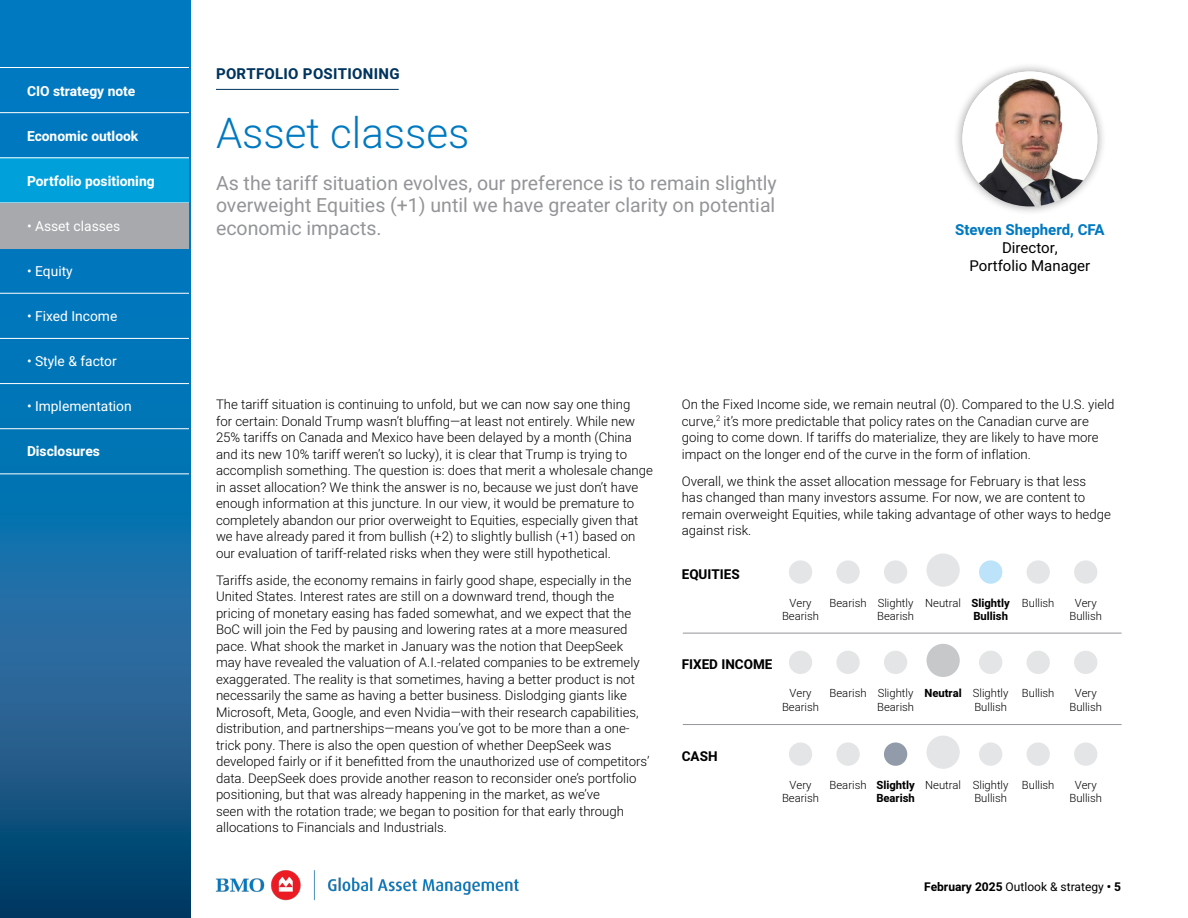
<style>
.page{position:relative;width:1188px;height:918px;background:#fff}
.page>*{position:absolute;margin:0;border:0;box-sizing:border-box;transform-origin:0 0}
.Heading_1{font:300 42px "Heebo";color:#0079c1}
.Paragraph_1{font:19.5px/22.5px "Heebo";color:#939598;text-align:justify}
.Heading_5{font:15px/18px "Heebo";color:#000;text-align:center}
.Heading_2{font:700 15px "Heebo";letter-spacing:.02em;color:#00345d}
.Heading_4{font:700 15px "Heebo";color:#0079c1}
.t1{font:700 13.8px "Heebo";color:#fff}
.t2{font:13.8px "Heebo";color:#fff}
.t3{font:700 13.5px "Heebo";color:#000}
.t4{font:300 13.2px/16.5px "Heebo";color:#000}
.t5{font:12px "Heebo";color:#000}
.t6{font:300 11.25px/13.5px "Heebo";color:#000;text-align:center}
.t7{font:700 11.25px/13.5px "Heebo";color:#000;text-align:right}
.s1{font-weight:300}
.s2{font-weight:700}
</style>
<div class="page">
<img style="left:215px;top:870px;width:304px;height:31px">
<svg style="left:0;top:0;width:190px;height:918px;background:#0c6aa5"></svg>
<div style="left:0;top:157px;width:189px;height:46px;background:#00a0db"></div>
<hr style="left:0;top:67px;width:189px;height:1px;background:#fff">
<hr style="left:0;top:112px;width:189px;height:1px;background:#fff">
<hr style="left:0;top:158px;width:189px;height:1px;background:#fff">
<hr style="left:0;top:248px;width:189px;height:1px;background:#fff">
<hr style="left:0;top:293px;width:189px;height:1px;background:#fff">
<hr style="left:0;top:338px;width:189px;height:1px;background:#fff">
<hr style="left:0;top:383px;width:189px;height:1px;background:#fff">
<hr style="left:0;top:428px;width:189px;height:1px;background:#fff">
<hr style="left:0;top:474px;width:189px;height:1px;background:#fff">
<div style="left:0;top:203px;width:189px;height:45px;background:#a7a9ac"></div>
<div style="left:953px;top:62px;width:154px;height:154px;background:#000;opacity:.4"></div>
<img style="left:962px;top:72px;width:135px;height:135px;border-radius:68px">
<hr style="left:216px;top:89px;width:183px;height:1px;background:#00345d">
<div style="left:789px;top:560px;width:23px;height:24px;background:#e4e5e6;border-radius:50%"></div>
<div style="left:789px;top:651px;width:23px;height:23px;background:#e4e5e6;border-radius:50%"></div>
<div style="left:789px;top:742px;width:23px;height:24px;background:#e4e5e6;border-radius:50%"></div>
<div style="left:979px;top:560px;width:23px;height:24px;background:#bce3f9;border-radius:50%"></div>
<div style="left:979px;top:651px;width:23px;height:23px;background:#e4e5e6;border-radius:50%"></div>
<div style="left:979px;top:742px;width:23px;height:24px;background:#e4e5e6;border-radius:50%"></div>
<div style="left:927px;top:554px;width:33px;height:33px;background:#e4e5e6;border-radius:50%"></div>
<div style="left:927px;top:644px;width:33px;height:33px;background:#c7c8ca;border-radius:50%"></div>
<div style="left:927px;top:736px;width:33px;height:33px;background:#e4e5e6;border-radius:50%"></div>
<div style="left:836px;top:560px;width:24px;height:24px;background:#e4e5e6;border-radius:50%"></div>
<div style="left:836px;top:651px;width:24px;height:23px;background:#e4e5e6;border-radius:50%"></div>
<div style="left:836px;top:742px;width:24px;height:24px;background:#e4e5e6;border-radius:50%"></div>
<div style="left:1027px;top:560px;width:23px;height:24px;background:#e4e5e6;border-radius:50%"></div>
<div style="left:1027px;top:651px;width:23px;height:23px;background:#e4e5e6;border-radius:50%"></div>
<div style="left:1027px;top:742px;width:23px;height:24px;background:#e4e5e6;border-radius:50%"></div>
<div style="left:884px;top:560px;width:23px;height:24px;background:#e4e5e6;border-radius:50%"></div>
<div style="left:884px;top:651px;width:23px;height:23px;background:#e4e5e6;border-radius:50%"></div>
<div style="left:884px;top:742px;width:23px;height:24px;background:#929ba9;border-radius:50%"></div>
<div style="left:1074px;top:560px;width:23px;height:24px;background:#e4e5e6;border-radius:50%"></div>
<div style="left:1074px;top:651px;width:23px;height:23px;background:#e4e5e6;border-radius:50%"></div>
<div style="left:1074px;top:742px;width:23px;height:24px;background:#e4e5e6;border-radius:50%"></div>
<hr style="left:683px;top:633px;width:439px;height:1px;background:#939598">
<hr style="left:683px;top:724px;width:439px;height:1px;background:#939598">
<p class="t1" style="left:27px;top:81px;width:110px">CIO strategy note</p>
<p class="t1" style="left:27px;top:126px;width:113px">Economic outlook</p>
<p class="t1" style="left:27px;top:171px;width:129px">Portfolio positioning</p>
<p class="t2" style="left:27px;top:216px;width:95px">• Asset classes</p>
<p class="t2" style="left:27px;top:261px;width:47px">• Equity</p>
<p class="t2" style="left:27px;top:306px;width:92px">• Fixed Income</p>
<p class="t2" style="left:27px;top:351px;width:91px">• Style &amp; factor</p>
<p class="t2" style="left:27px;top:396px;width:106px">• Implementation</p>
<p class="t1" style="left:27px;top:441px;width:74px">Disclosures</p>
<p class="Heading_2" style="left:216px;top:63px;width:185px">PORTFOLIO POSITIONING</p>
<p class="Heading_1" style="left:216px;top:104px;width:255px">Asset classes</p>
<p class="Paragraph_1" style="left:216px;top:172px;width:562px">As the tariff situation evolves, our preference is to remain slightly overweight Equities (+1) until we have greater clarity on potential economic impacts.</p>
<p class="Heading_4" style="left:955px;top:219px;width:151px">Steven Shepherd, CFA</p>
<p class="Heading_5" style="left:969px;top:238px;width:122px">Director,<br>Portfolio Manager</p>
<p class="t4" style="left:216px;top:396px;width:438px">The tariff situation is continuing to unfold, but we can now say one thing<br>for certain: Donald Trump wasn’t bluffing—at least not entirely. While new 25% tariffs on Canada and Mexico have been delayed by a month (China and its new 10% tariff weren’t so lucky), it is clear that Trump is trying to accomplish something. The question is: does that merit a wholesale change in asset allocation? We think the answer is no, because we just don’t have enough information at this juncture. In our view, it would be premature to completely abandon our prior overweight to Equities, especially given that we have already pared it from bullish (+2) to slightly bullish (+1) based on our evaluation of tariff-related risks when they were still hypothetical.</p>
<p class="t4" style="left:216px;top:571px;width:435px">Tariffs aside, the economy remains in fairly good shape, especially in the United States. Interest rates are still on a downward trend, though the pricing of monetary easing has faded somewhat, and we expect that the BoC will join the Fed by pausing and lowering rates at a more measured pace. What shook the market in January was the notion that DeepSeek may have revealed the valuation of A.I.-related companies to be extremely exaggerated. The reality is that sometimes, having a better product is not necessarily the same as having a better business. Dislodging giants like Microsoft, Meta, Google, and even Nvidia—with their research capabilities, distribution, and partnerships—means you’ve got to be more than a one&shy;trick pony. There is also the open question of whether DeepSeek was developed fairly or if it benefitted from the unauthorized use of competitors’ data. DeepSeek does provide another reason to reconsider one’s portfolio positioning, but that was already happening in the market, as we’ve<br>seen with the rotation trade; we began to position for that early through allocations to Financials and Industrials.</p>
<p class="t4" style="left:682px;top:396px;width:434px">On the Fixed Income side, we remain neutral (0). Compared to the U.S. yield curve,<sup>2</sup> it’s more predictable that policy rates on the Canadian curve are going to come down. If tariffs do materialize, they are likely to have more impact on the longer end of the curve in the form of inflation.</p>
<p class="t4" style="left:682px;top:472px;width:431px">Overall, we think the asset allocation message for February is that less<br>has changed than many investors assume. For now, we are content to remain overweight Equities, while taking advantage of other ways to hedge against risk.</p>
<p class="t3" style="left:682px;top:564px;width:60px">EQUITIES</p>
<p class="t6" style="left:782px;top:596px;width:38px">Very<br>Bearish</p>
<p class="t6" style="left:830px;top:596px;width:86px;text-align:right">Bearish Slightly<br>Bearish</p>
<p class="t7" style="left:925px;top:596px;width:86px"><span class="s1">Neutral</span> Slightly<br>Bullish</p>
<p class="t6" style="left:1022px;top:596px;width:34px">Bullish</p>
<p class="t6" style="left:1069px;top:596px;width:34px">Very<br>Bullish</p>
<p class="t3" style="left:682px;top:655px;width:92px">FIXED INCOME</p>
<p class="t6" style="left:782px;top:686px;width:38px">Very<br>Bearish</p>
<p class="t6" style="left:830px;top:686px;width:86px;text-align:right">Bearish Slightly<br>Bearish</p>
<p class="t6" style="left:924px;top:686px;width:86px;text-align:right"><span class="s2">Neutral</span> Slightly<br>Bullish</p>
<p class="t6" style="left:1022px;top:686px;width:34px">Bullish</p>
<p class="t6" style="left:1069px;top:686px;width:34px">Very<br>Bullish</p>
<p class="t3" style="left:682px;top:746px;width:37px">CASH</p>
<p class="t6" style="left:782px;top:778px;width:38px">Very<br>Bearish</p>
<p class="t7" style="left:830px;top:778px;width:87px"><span class="s1">Bearish</span> Slightly<br>Bearish</p>
<p class="t6" style="left:925px;top:778px;width:85px;text-align:right">Neutral Slightly<br>Bullish</p>
<p class="t6" style="left:1022px;top:778px;width:34px">Bullish</p>
<p class="t6" style="left:1069px;top:778px;width:34px">Very<br>Bullish</p>
<p class="t5" style="left:924px;top:878px;width:198px"><span class="s2">February 2025</span> Outlook &amp; strategy <span class="s2">• 5</span></p>
</div>
